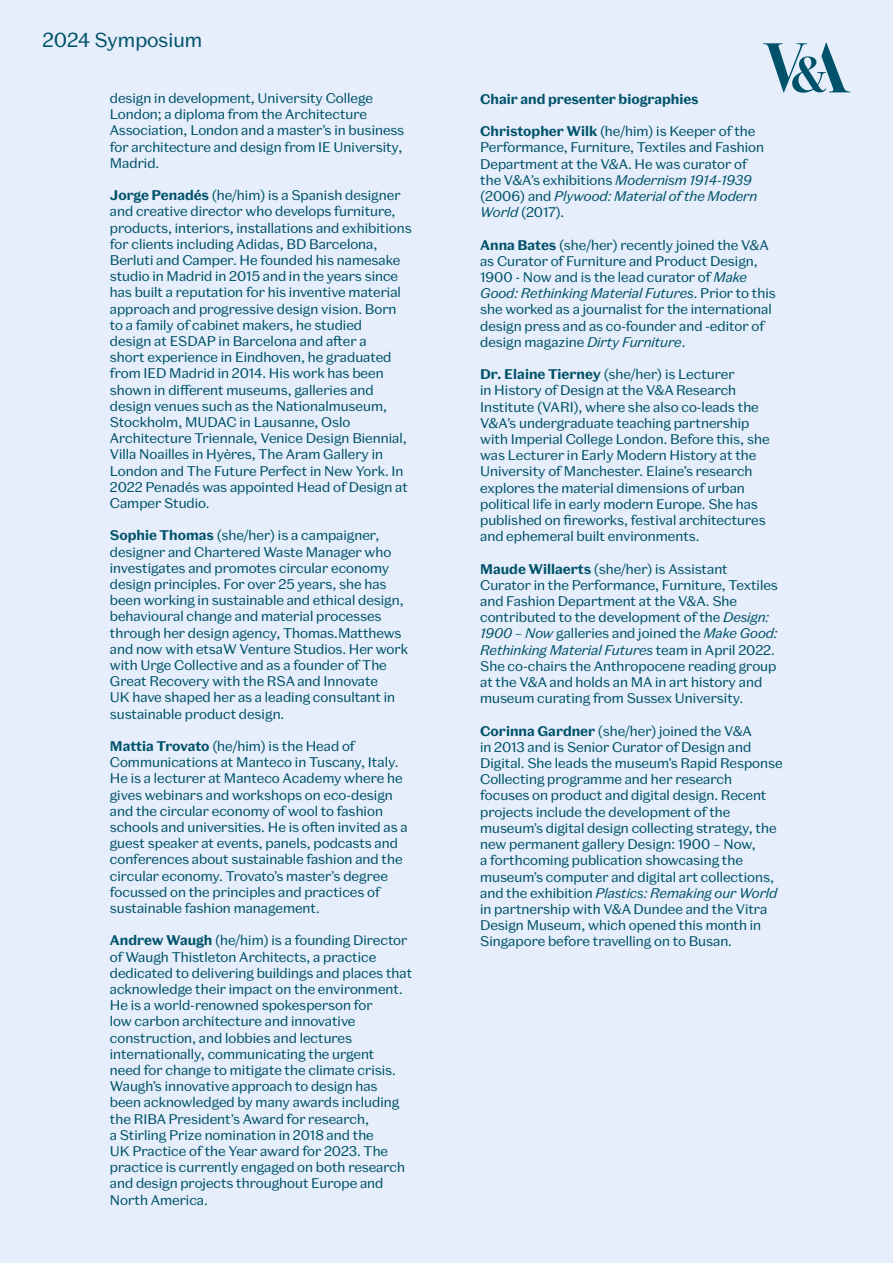
<style>
.page{position:relative;width:893px;height:1263px;background:#e5eefa}
.page>*{position:absolute;margin:0;border:0;box-sizing:border-box;transform-origin:0 0}
.t1{font:19.5px "Spiller";color:#00526a}
.t2{font:13.5px/16.2px "Spiller";color:#00526a}
.t3{font:700 13.5px "Spiller";color:#00526a}
.s1{font-weight:700}
.s2{font-style:italic}
</style>
<div class="page">
<svg style="left:763px;top:42px;width:87px;height:51px"></svg>
<h1 class="t1" style="left:43px;top:28px;width:161px">2024 Symposium</h1>
<p class="t2" style="left:110px;top:90px;width:296px">design in development, University College London; a diploma from the Architecture Association, London and a master’s in business for architecture and design from IE University, Madrid.</p>
<p class="t2" style="left:110px;top:187px;width:303px"><span class="s1">Jorge Penadés</span> (he/him) is a Spanish designer and creative director who develops furniture, products, interiors, installations and exhibitions for clients including Adidas, BD Barcelona, Berluti and Camper. He founded his namesake studio in Madrid in 2015 and in the years since has built a reputation for his inventive material approach and progressive design vision. Born to a family of cabinet makers, he studied<br>design at ESDAP in Barcelona and after a<br>short experience in Eindhoven, he graduated from IED Madrid in 2014. His work has been shown in different museums, galleries and design venues such as the Nationalmuseum, Stockholm, MUDAC in Lausanne, Oslo Architecture Triennale, Venice Design Biennial, Villa Noailles in Hyères, The Aram Gallery in London and The Future Perfect in New York. In 2022 Penadés was appointed Head of Design at Camper Studio.</p>
<p class="t2" style="left:110px;top:527px;width:300px"><span class="s1">Sophie Thomas</span> (she/her) is a campaigner, designer and Chartered Waste Manager who investigates and promotes circular economy design principles. For over 25 years, she has been working in sustainable and ethical design, behavioural change and material processes through her design agency, Thomas.Matthews and now with etsaW Venture Studios. Her work with Urge Collective and as a founder of The Great Recovery with the RSA and Innovate<br>UK have shaped her as a leading consultant in sustainable product design.</p>
<p class="t2" style="left:110px;top:738px;width:299px"><span class="s1">Mattia Trovato</span> (he/him) is the Head of Communications at Manteco in Tuscany, Italy.<br>He is a lecturer at Manteco Academy where he gives webinars and workshops on eco-design and the circular economy of wool to fashion schools and universities. He is often invited as a guest speaker at events, panels, podcasts and conferences about sustainable fashion and the circular economy. Trovato’s master’s degree focussed on the principles and practices of sustainable fashion management.</p>
<p class="t2" style="left:110px;top:932px;width:304px"><span class="s1">Andrew Waugh</span> (he/him) is a founding Director of Waugh Thistleton Architects, a practice dedicated to delivering buildings and places that acknowledge their impact on the environment.<br>He is a world-renowned spokesperson for<br>low carbon architecture and innovative construction, and lobbies and lectures internationally, communicating the urgent<br>need for change to mitigate the climate crisis.<br>Waugh’s innovative approach to design has been acknowledged by many awards including the RIBA President’s Award for research,<br>a Stirling Prize nomination in 2018 and the<br>UK Practice of the Year award for 2023. The practice is currently engaged on both research and design projects throughout Europe and North America.</p>
<p class="t3" style="left:480px;top:91px;width:220px">Chair and presenter biographies</p>
<p class="t2" style="left:480px;top:123px;width:285px"><span class="s1">Christopher Wilk</span> (he/him) is Keeper of the Performance, Furniture, Textiles and Fashion Department at the V&amp;A. He was curator of the V&amp;A’s exhibitions <span class="s2">Modernism 1914-1939 </span>(2006) and <span class="s2">Plywood: Material of the Modern World</span> (2017).</p>
<p class="t2" style="left:480px;top:237px;width:297px"><span class="s1">Anna Bates</span> (she/her) recently joined the V&amp;A as Curator of Furniture and Product Design, 1900 - Now and is the lead curator of <span class="s2">Make Good: Rethinking Material Futures</span>. Prior to this she worked as a journalist for the international design press and as co-founder and -editor of design magazine <span class="s2">Dirty Furniture</span>.</p>
<p class="t2" style="left:480px;top:366px;width:291px"><span class="s1">Dr. Elaine Tierney</span> (she/her) is Lecturer<br>in History of Design at the V&amp;A Research Institute (VARI), where she also co-leads the V&amp;A’s undergraduate teaching partnership with Imperial College London. Before this, she was Lecturer in Early Modern History at the University of Manchester. Elaine’s research explores the material dimensions of urban political life in early modern Europe. She has published on fireworks, festival architectures and ephemeral built environments.</p>
<p class="t2" style="left:480px;top:561px;width:299px"><span class="s1">Maude Willaerts</span> (she/her) is Assistant Curator in the Performance, Furniture, Textiles and Fashion Department at the V&amp;A. She contributed to the development of the <span class="s2">Design:<br>1900 – Now</span> galleries and joined the <span class="s2">Make Good:<br>Rethinking Material Futures</span> team in April 2022.<br>She co-chairs the Anthropocene reading group at the V&amp;A and holds an MA in art history and museum curating from Sussex University.</p>
<p class="t2" style="left:480px;top:723px;width:304px"><span class="s1">Corinna Gardner</span> (she/her) joined the V&amp;A<br>in 2013 and is Senior Curator of Design and Digital. She leads the museum’s Rapid Response Collecting programme and her research focuses on product and digital design. Recent projects include the development of the museum’s digital design collecting strategy, the new permanent gallery Design: 1900 – Now,<br>a forthcoming publication showcasing the museum’s computer and digital art collections, and the exhibition <span class="s2">Plastics: Remaking our World </span>in partnership with V&amp;A Dundee and the Vitra Design Museum, which opened this month in Singapore before travelling on to Busan.</p>
</div>
